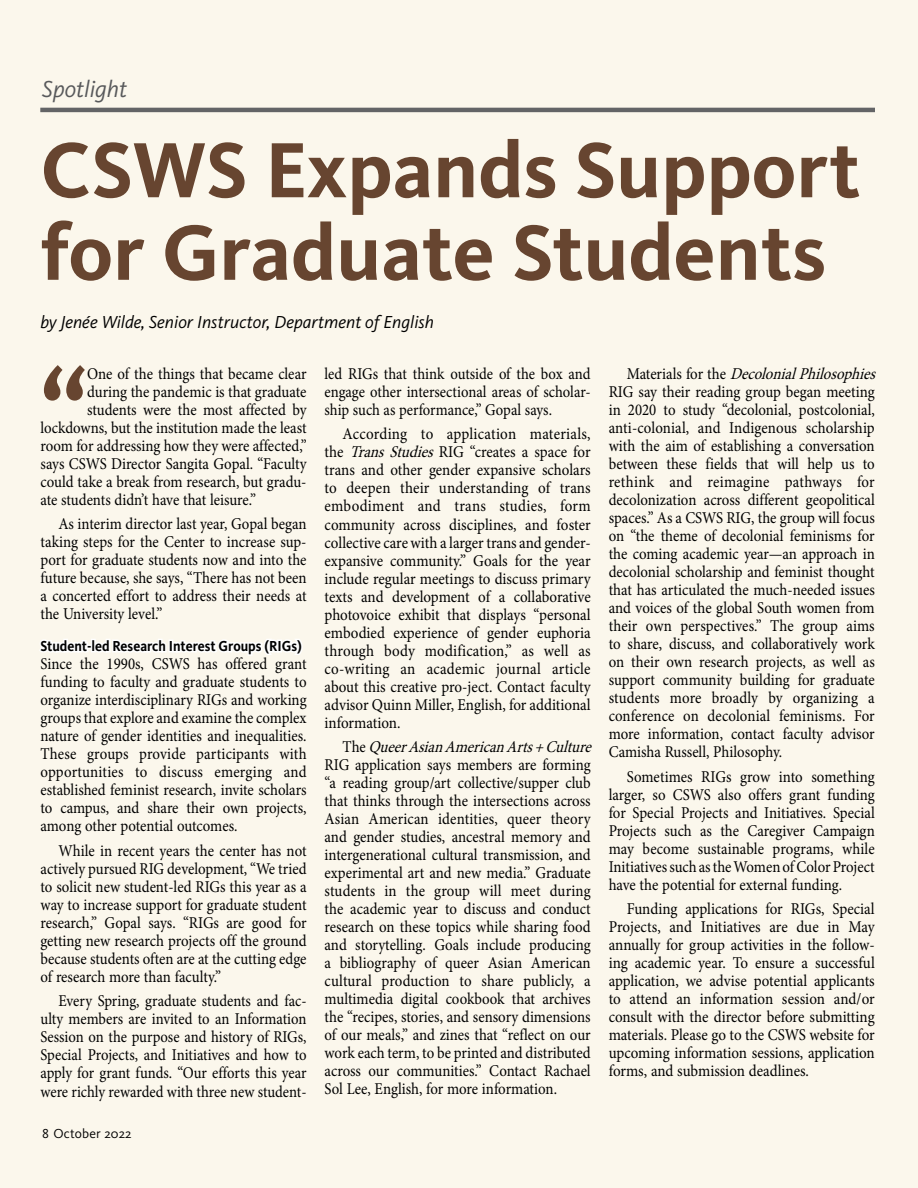
<style>
.page{position:relative;width:918px;height:1188px;background:#fbf7ec}
.page>*{position:absolute;margin:0;border:0;box-sizing:border-box;transform-origin:0 0}
.t1{font:700 115.5px "Kievit Pro";color:#674530;scale:.9 1}
.t2{font:700 81px/82.5px "Kievit Pro";color:#674530}
.t3{font:italic 24px "Kievit Pro";color:#58595b}
.t4{font:italic 18px "Kievit Pro";color:#000}
.t5{font:16.5px/18px "Minion Pro";color:#000;text-align:justify;scale:.9 1}
.t6{font:16.5px/18px "Minion Pro";color:#000;text-align:justify;scale:.91 1}
.t7{font:16.5px/18px "Minion Pro";color:#000;text-align:justify;scale:.89 1}
.t8{font:700 15px "Kievit Pro";color:#000;scale:.9 1}
.t9{font:13.5px "Kievit Pro";letter-spacing:.01em;color:#000}
.s1{font-style:italic}
</style>
<div class="page">
<svg style="left:37px;top:637px;width:267px;height:21px"></svg>
<hr style="left:40px;top:108px;width:835px;height:4px;background:#636466">
<h3 class="t3" style="left:42px;top:74px;width:86px">Spotlight</h3>
<h2 class="t2" style="left:40px;top:129px;width:821px">CSWS Expands Support for Graduate Students</h2>
<p class="t4" style="left:40px;top:311px;width:395px">by Jenée Wilde, Senior Instructor, Department of English</p>
<h1 class="t1" style="left:40px;top:337px;width:53px">“</h1>
<p class="t5" style="left:87px;top:365px;width:245px">One of the things that became clear</p>
<p class="t5" style="left:87px;top:383px;width:245px">during the pandemic is that graduate</p>
<p class="t5" style="left:87px;top:401px;width:245px">students were the most affected by</p>
<p class="t5" style="left:40px;top:419px;width:297px">lockdowns, but the institution made the least</p>
<p class="t5" style="left:40px;top:437px;width:297px">room for addressing how they were affected,”</p>
<p class="t5" style="left:40px;top:455px;width:297px">says CSWS Director Sangita Gopal. “Faculty</p>
<p class="t5" style="left:40px;top:473px;width:297px">could take a break from research, but gradu-</p>
<p class="t5" style="left:40px;top:491px;width:241px">ate students didn’t have that leisure.”</p>
<p class="t5" style="left:40px;top:515px;width:297px;text-indent:18px">As interim director last year, Gopal began taking steps for the Center to increase sup&shy;port for graduate students now and into the future because, she says, “There has not been a concerted effort to address their needs at the University level.”</p>
<p class="t8" style="left:40px;top:637px;width:292px">Student-led Research Interest Groups (RIGs)</p>
<p class="t5" style="left:40px;top:655px;width:297px">Since the 1990s, CSWS has offered grant funding to faculty and graduate students to organize interdisciplinary RIGs and working groups that explore and examine the complex nature of gender identities and inequalities.<br>These groups provide participants with opportunities to discuss emerging and established feminist research, invite scholars to campus, and share their own projects, among other potential outcomes.</p>
<p class="t5" style="left:40px;top:842px;width:297px;text-indent:18px">While in recent years the center has not actively pursued RIG development, “We tried to solicit new student-led RIGs this year as a way to increase support for graduate student research,” Gopal says. “RIGs are good for getting new research projects off the ground because students often are at the cutting edge of research more than faculty.”</p>
<p class="t7" style="left:40px;top:992px;width:301px;text-indent:18px">Every Spring, graduate students and fac&shy;ulty members are invited to an Information Session on the purpose and history of RIGs, Special Projects, and Initiatives and how to apply for grant funds. “Our efforts this year were richly rewarded with three new student-</p>
<p class="t9" style="left:42px;top:1125px;width:91px">8 October 2022</p>
<p class="t7" style="left:325px;top:365px;width:300px">led RIGs that think outside of the box and engage other intersectional areas of scholar&shy;ship such as performance,” Gopal says.</p>
<p class="t6" style="left:325px;top:425px;width:294px;text-indent:18px">According to application materials, the <span class="s1">TransStudies</span>RIG “creates a space for trans and other gender expansive scholars to deepen their understanding of trans embodiment and trans studies, form community across disciplines, and foster collective care with a larger trans and gender&shy;expansive community.” Goals for the year include regular meetings to discuss primary texts and development of a collaborative photovoice exhibit that displays “personal embodied experience of gender euphoria through body modification,” as well as co-writing an academic journal article about this creative pro-ject. Contact faculty advisor Quinn Miller, English, for additional information.</p>
<p class="t5" style="left:325px;top:738px;width:304px;text-align:left;text-indent:18px">T h e <span class="s1">QueerAsianAmericanArts+Culture </span>RIG application says members are forming “a reading group/art collective/supper club that thinks through the intersections across Asian American identities, queer theory and gender studies, ancestral memory and intergenerational cultural transmission, and experimental art and new media.” Graduate students in the group will meet during the academic year to discuss and conduct research on these topics while sharing food and storytelling. Goals include producing a bibliography of queer Asian American cultural production to share publicly, a multimedia digital cookbook that archives the “recipes, stories, and sensory dimensions of our meals,” and zines that “reflect on our work each term, to be printed and distributed across our communities.” Contact Rachael Sol Lee, English, for more information.</p>
<p class="t5" style="left:609px;top:365px;width:304px;text-align:left;text-indent:18px">M a t e r i a l s fo r t h e <span class="s1">DecolonialPhilosophies </span>RIG say their reading group began meeting in 2020 to study “decolonial, postcolonial, anti-colonial, and Indigenous scholarship with the aim of establishing a conversation between these fields that will help us to rethink and reimagine pathways for decolonization across different geopolitical spaces.” As a CSWS RIG, the group will focus on “the theme of decolonial feminisms for the coming academic year—an approach in decolonial scholarship and feminist thought that has articulated the much-needed issues and voices of the global South women from their own perspectives.” The group aims to share, discuss, and collaboratively work on their own research projects, as well as support community building for graduate students more broadly by organizing a conference on decolonial feminisms. For more information, contact faculty advisor Camisha Russell, Philosophy.</p>
<p class="t5" style="left:609px;top:767px;width:297px;text-indent:18px">Sometimes RIGs grow into something larger, so CSWS also offers grant funding for Special Projects and Initiatives. Special Projects such as the Caregiver Campaign may become sustainable programs, while Initiatives such as the Women of Color Project have the potential for external funding.</p>
<p class="t6" style="left:609px;top:900px;width:294px;text-indent:18px">Funding applications for RIGs, Special Projects, and Initiatives are due in May annually for group activities in the follow&shy;ing academic year. To ensure a successful application, we advise potential applicants to attend an information session and/or consult with the director before submitting materials. Please go to the CSWS website for upcoming information sessions, application forms, and submission deadlines.</p>
</div>
